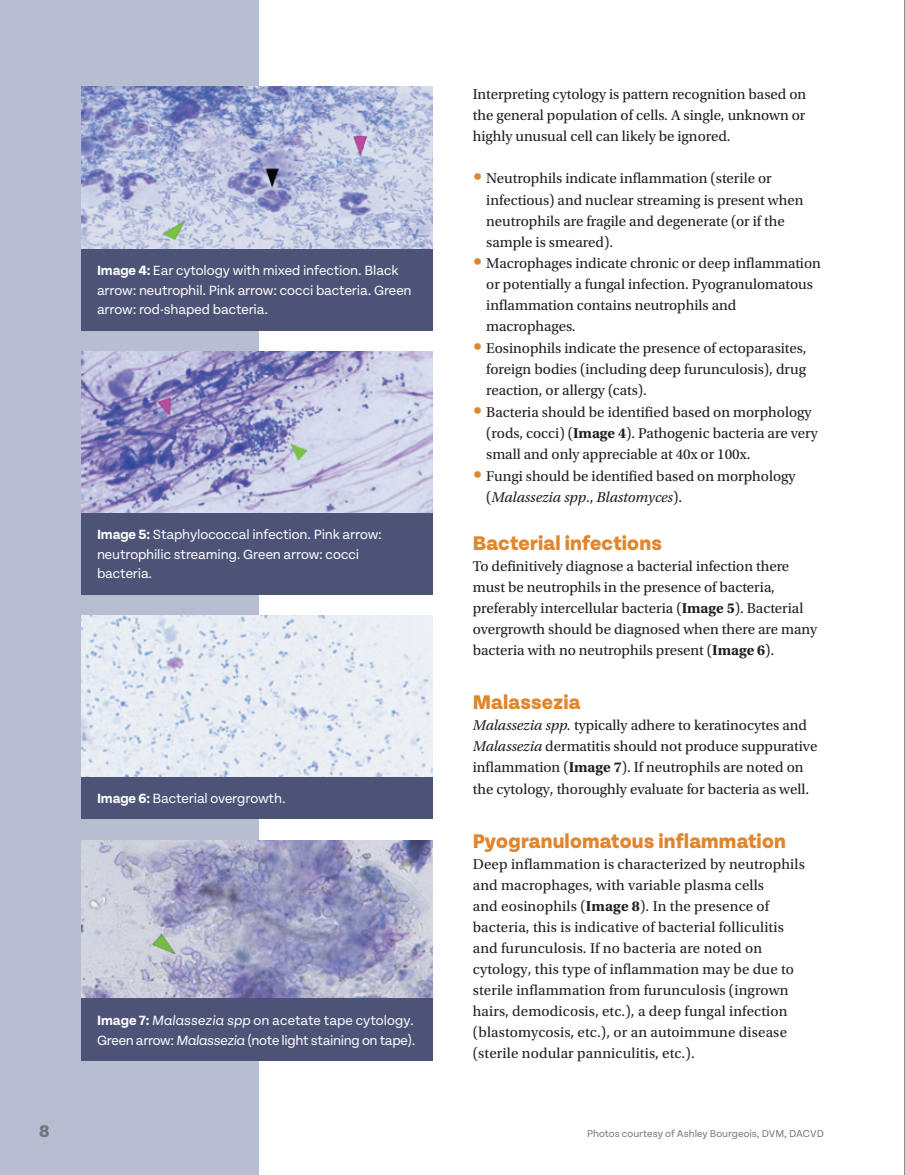
<style>
.page{position:relative;width:905px;height:1175px;background:#fff}
.page>*{position:absolute;margin:0;border:0;box-sizing:border-box;transform-origin:0 0}
.t1{font:800 21px "Tenon";letter-spacing:.01em;color:#e0862e}
.t2{font:800 18px "Tenon";color:#70777f}
.t3{font:15px/21px "Utopia Std";color:#231f20}
.t4{font:14.25px/19.5px "Tenon";letter-spacing:-.01em;color:#fff}
.t5{font:10.5px "Tenon";color:#70777f}
.s1{font-weight:700}
.s2{font-style:italic}
.s3{font-family:"Proxima Nova Extrabld";font-size:27px;color:#e0862e}
</style>
<div class="page">
<div style="left:0;top:0;width:259px;height:1174px;background:#b8bed1"></div>
<img style="left:81px;top:87px;width:351px;height:162px">
<div style="left:81px;top:249px;width:351px;height:81px;background:#4c5377"></div>
<img style="left:82px;top:351px;width:350px;height:162px">
<div style="left:81px;top:513px;width:351px;height:81px;background:#4c5377"></div>
<img style="left:81px;top:615px;width:351px;height:162px">
<div style="left:81px;top:777px;width:351px;height:42px;background:#4c5377"></div>
<img style="left:81px;top:840px;width:351px;height:157px">
<div style="left:81px;top:997px;width:351px;height:63px;background:#4c5377"></div>
<hr style="left:904px;top:0;width:1px;height:1174px;background:#231f20">
<p class="t4" style="left:97px;top:261px;width:316px"><span class="s1">Image 4:</span> Ear cytology with mixed infection. Black arrow: neutrophil. Pink arrow: cocci bacteria. Green arrow: rod-shaped bacteria.</p>
<p class="t4" style="left:97px;top:525px;width:286px"><span class="s1">Image 5:</span> Staphylococcal infection. Pink arrow: neutrophilic streaming. Green arrow: cocci bacteria.</p>
<p class="t4" style="left:97px;top:789px;width:190px"><span class="s1">Image 6:</span> Bacterial overgrowth.</p>
<p class="t2" style="left:39px;top:1121px;width:12px">8</p>
<p class="t4" style="left:97px;top:1011px;width:320px"><span class="s1">Image 7:</span> <span class="s2">Malassezia spp</span> on acetate tape cytology.<br>Green arrow: <span class="s2">Malassezia</span> (note light staining on tape).</p>
<p class="t3" style="left:472px;top:84px;width:335px;text-align:justify">Interpreting cytology is pattern recognition based on the general population of cells. A single, unknown or highly unusual cell can likely be ignored.</p>
<p class="t3" style="left:486px;top:168px;width:318px;text-indent:-14px"><span class="s3">•</span> Neutrophils indicate inflammation (sterile or infectious) and nuclear streaming is present when neutrophils are fragile and degenerate (or if the sample is smeared).</p>
<p class="t3" style="left:486px;top:253px;width:336px;text-indent:-14px"><span class="s3">•</span> Macrophages indicate chronic or deep inflammation or potentially a fungal infection. Pyogranulomatous inflammation contains neutrophils and macrophages.</p>
<p class="t3" style="left:486px;top:338px;width:322px;text-align:justify;text-indent:-14px"><span class="s3">•</span> Eosinophils indicate the presence of ectoparasites, foreign bodies (including deep furunculosis), drug reaction, or allergy (cats).</p>
<p class="t3" style="left:486px;top:402px;width:333px;text-indent:-14px"><span class="s3">•</span> Bacteria should be identified based on morphology (rods, cocci) (<span class="s1">Image 4</span>). Pathogenic bacteria are very small and only appreciable at 40x or 100x.</p>
<p class="t3" style="left:486px;top:465px;width:311px;text-indent:-14px"><span class="s3">•</span> Fungi should be identified based on morphology (<span class="s2">Malassezia spp</span>., <span class="s2">Blastomyces</span>).</p>
<h1 class="t1" style="left:472px;top:531px;width:191px">Bacterial infections</h1>
<p class="t3" style="left:472px;top:555px;width:346px">To definitively diagnose a bacterial infection there must be neutrophils in the presence of bacteria, preferably intercellular bacteria (<span class="s1">Image 5</span>). Bacterial overgrowth should be diagnosed when there are many bacteria with no neutrophils present (<span class="s1">Image 6</span>).</p>
<h1 class="t1" style="left:472px;top:691px;width:109px">Malassezia</h1>
<p class="t3" style="left:472px;top:715px;width:346px"><span class="s2">Malassezia spp.</span> typically adhere to keratinocytes and <span class="s2">Malassezia</span> dermatitis should not produce suppurative inflammation (<span class="s1">Image 7</span>). If neutrophils are noted on the cytology, thoroughly evaluate for bacteria as well.</p>
<h1 class="t1" style="left:472px;top:830px;width:314px">Pyogranulomatous inflammation</h1>
<p class="t3" style="left:472px;top:854px;width:333px">Deep inflammation is characterized by neutrophils and macrophages, with variable plasma cells<br>and eosinophils (<span class="s1">Image 8</span>). In the presence of bacteria, this is indicative of bacterial folliculitis and furunculosis. If no bacteria are noted on cytology, this type of inflammation may be due to sterile inflammation from furunculosis (ingrown hairs, demodicosis, etc.), a deep fungal infection (blastomycosis, etc.), or an autoimmune disease (sterile nodular panniculitis, etc.).</p>
<p class="t5" style="left:587px;top:1127px;width:238px">Photos courtesy of Ashley Bourgeois, DVM, DACVD</p>
</div>
